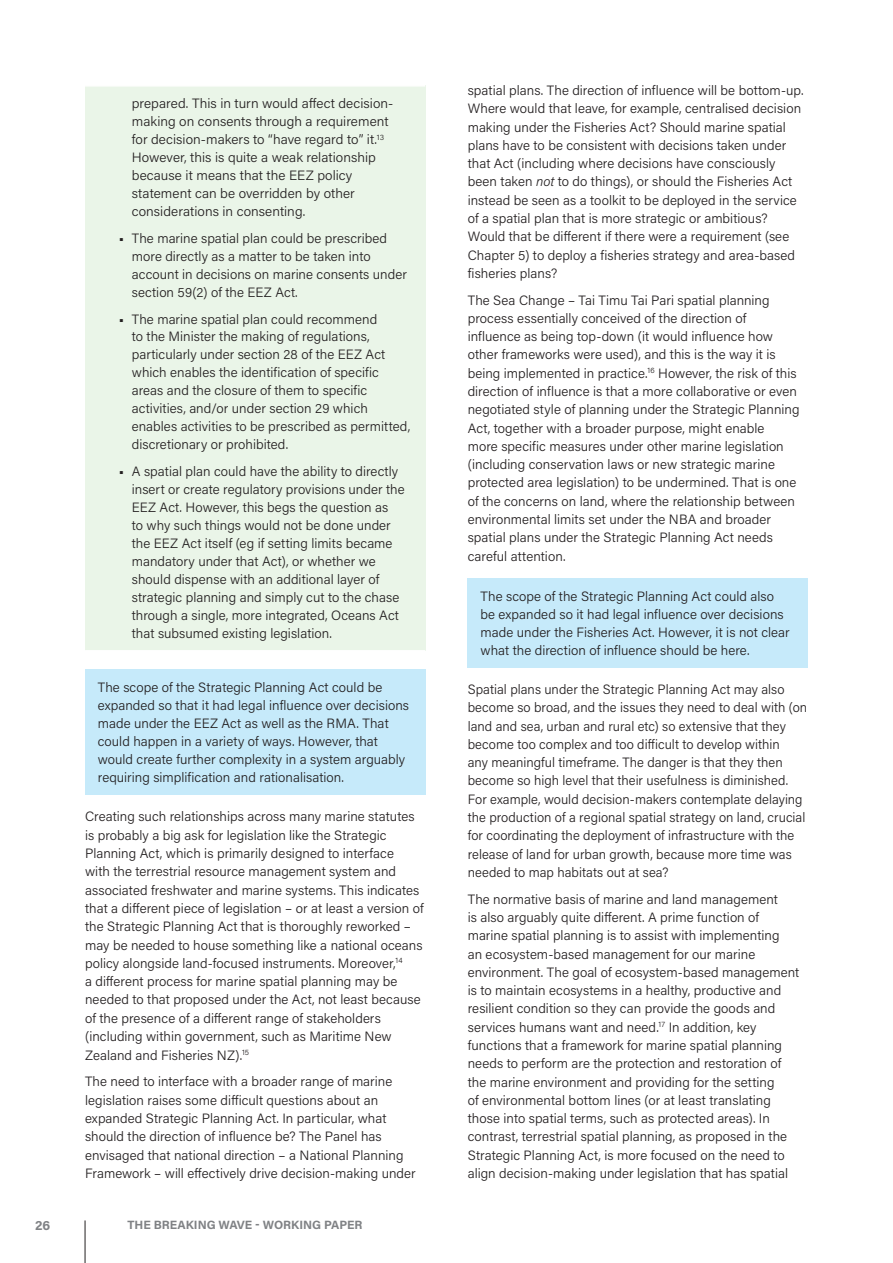
<style>
.page{position:relative;width:893px;height:1263px;background:#fff}
.page>*{position:absolute;margin:0;border:0;box-sizing:border-box;transform-origin:0 0}
.t1{font:300 13.5px/18.3px "Acumin Pro";letter-spacing:.005em;color:#231f20}
.t2{font:700 13.5px "Acumin Pro";color:#808285}
.t3{font:700 12px "Acumin Pro";color:#808285}
.s1{font-style:italic}
</style>
<div class="page">
<hr style="left:85px;top:1220px;width:1px;height:43px;background:#231f20">
<div style="left:85px;top:86px;width:340px;height:565px;background:#eaf5e8"></div>
<hr style="left:85px;top:85px;width:340px;height:2px;background:#fff">
<hr style="left:85px;top:650px;width:340px;height:1px;background:#fff">
<div style="left:85px;top:669px;width:340px;height:125px;background:#c6eafa"></div>
<div style="left:468px;top:578px;width:340px;height:89px;background:#c6eafa"></div>
<p class="t1" style="left:132px;top:94px;width:263px">prepared. This in turn would affect decision&shy;making on consents through a requirement for decision-makers to “have regard to” it.<sup>13<br></sup>However, this is quite a weak relationship because it means that the EEZ policy statement can be overridden by other considerations in consenting.</p>
<p class="t1" style="left:132px;top:229px;width:277px;text-indent:-13px">■ The marine spatial plan could be prescribed more directly as a matter to be taken into account in decisions on marine consents under section 59(2) of the EEZ Act.</p>
<p class="t1" style="left:132px;top:309px;width:280px;text-indent:-13px">■ The marine spatial plan could recommend<br>to the Minister the making of regulations, particularly under section 28 of the EEZ Act which enables the identification of specific areas and the closure of them to specific activities, and/or under section 29 which enables activities to be prescribed as permitted, discretionary or prohibited.</p>
<p class="t1" style="left:132px;top:462px;width:274px;text-indent:-13px">■ A spatial plan could have the ability to directly insert or create regulatory provisions under the EEZ Act. However, this begs the question as<br>to why such things would not be done under the EEZ Act itself (eg if setting limits became mandatory under that Act), or whether we should dispense with an additional layer of strategic planning and simply cut to the chase through a single, more integrated, Oceans Act that subsumed existing legislation.</p>
<p class="t1" style="left:98px;top:677px;width:313px">The scope of the Strategic Planning Act could be expanded so that it had legal influence over decisions made under the EEZ Act as well as the RMA. That could happen in a variety of ways. However, that would create further complexity in a system arguably requiring simplification and rationalisation.</p>
<p class="t1" style="left:85px;top:807px;width:340px">Creating such relationships across many marine statutes is probably a big ask for legislation like the Strategic Planning Act, which is primarily designed to interface<br>with the terrestrial resource management system and associated freshwater and marine systems. This indicates that a different piece of legislation – or at least a version of the Strategic Planning Act that is thoroughly reworked – may be needed to house something like a national oceans policy alongside land-focused instruments. Moreover,<sup>14<br></sup>a different process for marine spatial planning may be needed to that proposed under the Act, not least because of the presence of a different range of stakeholders (including within government, such as Maritime New Zealand and Fisheries NZ).<sup>15</sup></p>
<p class="t1" style="left:85px;top:1072px;width:332px">The need to interface with a broader range of marine legislation raises some difficult questions about an expanded Strategic Planning Act. In particular, what should the direction of influence be? The Panel has envisaged that national direction – a National Planning Framework – will effectively drive decision-making under</p>
<p class="t2" style="left:35px;top:1216px;width:17px">26</p>
<p class="t3" style="left:128px;top:1216px;width:236px">THE BREAKING WAVE - WORKING PAPER</p>
<p class="t1" style="left:468px;top:81px;width:337px">spatial plans. The direction of influence will be bottom-up.<br>Where would that leave, for example, centralised decision making under the Fisheries Act? Should marine spatial plans have to be consistent with decisions taken under that Act (including where decisions have consciously been taken <span class="s1">not</span> to do things), or should the Fisheries Act instead be seen as a toolkit to be deployed in the service of a spatial plan that is more strategic or ambitious?<br>Would that be different if there were a requirement (see Chapter 5) to deploy a fisheries strategy and area-based fisheries plans?</p>
<p class="t1" style="left:468px;top:290px;width:333px">The Sea Change – Tai Timu Tai Pari spatial planning process essentially conceived of the direction of influence as being top-down (it would influence how other frameworks were used), and this is the way it is being implemented in practice.<sup>16</sup> However, the risk of this direction of influence is that a more collaborative or even negotiated style of planning under the Strategic Planning Act, together with a broader purpose, might enable<br>more specific measures under other marine legislation (including conservation laws or new strategic marine protected area legislation) to be undermined. That is one of the concerns on land, where the relationship between environmental limits set under the NBA and broader spatial plans under the Strategic Planning Act needs careful attention.</p>
<p class="t1" style="left:480px;top:586px;width:311px">The scope of the Strategic Planning Act could also be expanded so it had legal influence over decisions made under the Fisheries Act. However, it is not clear what the direction of influence should be here.</p>
<p class="t1" style="left:468px;top:680px;width:341px">Spatial plans under the Strategic Planning Act may also become so broad, and the issues they need to deal with (on land and sea, urban and rural etc) so extensive that they become too complex and too difficult to develop within<br>any meaningful timeframe. The danger is that they then become so high level that their usefulness is diminished.<br>For example, would decision-makers contemplate delaying the production of a regional spatial strategy on land, crucial for coordinating the deployment of infrastructure with the release of land for urban growth, because more time was needed to map habitats out at sea?</p>
<p class="t1" style="left:468px;top:889px;width:333px">The normative basis of marine and land management<br>is also arguably quite different. A prime function of marine spatial planning is to assist with implementing<br>an ecosystem-based management for our marine environment. The goal of ecosystem-based management is to maintain ecosystems in a healthy, productive and resilient condition so they can provide the goods and services humans want and need.<sup>17</sup> In addition, key functions that a framework for marine spatial planning needs to perform are the protection and restoration of the marine environment and providing for the setting<br>of environmental bottom lines (or at least translating those into spatial terms, such as protected areas). In contrast, terrestrial spatial planning, as proposed in the Strategic Planning Act, is more focused on the need to align decision-making under legislation that has spatial</p>
</div>
